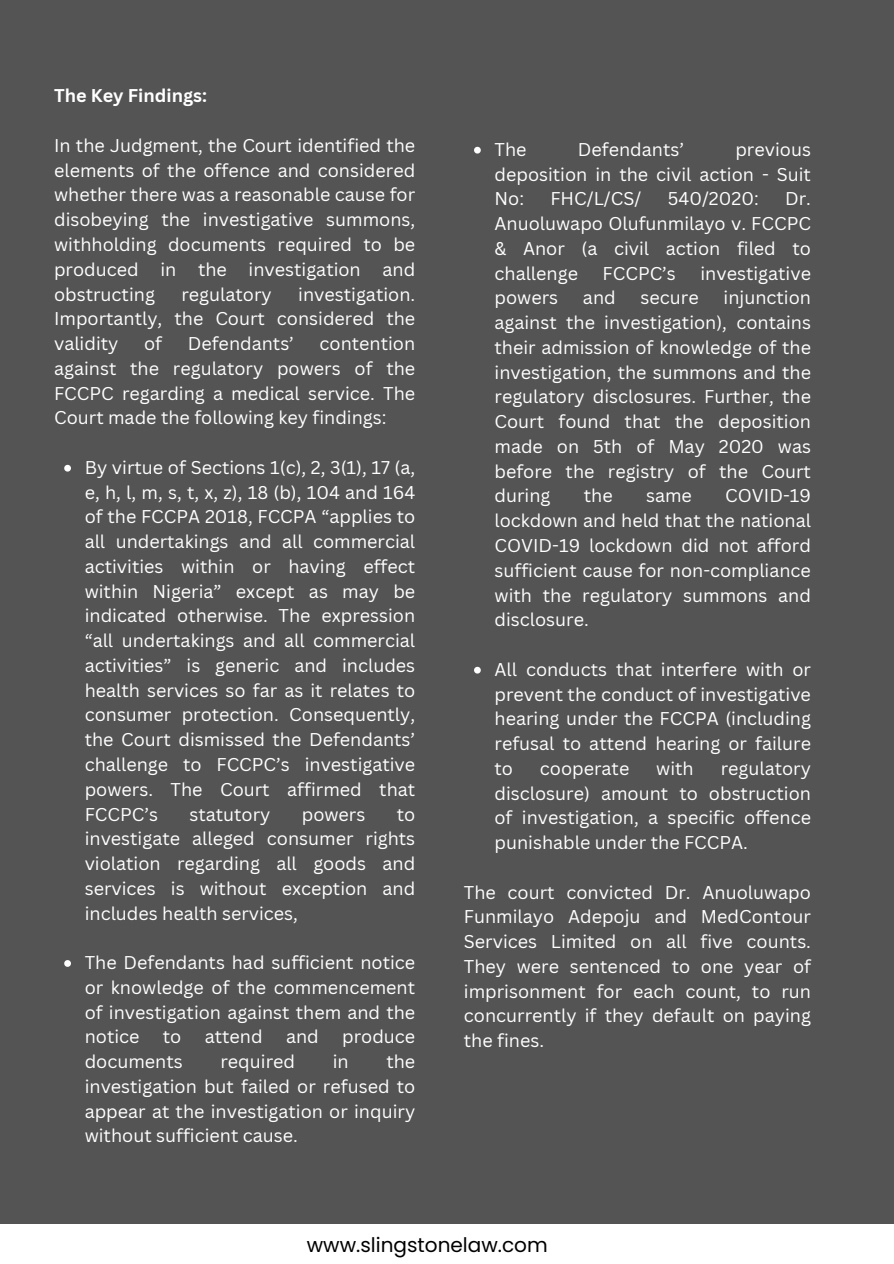
<style>
.page{position:relative;width:894px;height:1264px;background:#fff}
.page>*{position:absolute;margin:0;border:0;box-sizing:border-box;transform-origin:0 0}
.t1{font:20.1px "Poppins";color:#000}
.t2{font:18px/24.8px "Canva Sans";color:#fff;text-align:justify}
.t3{font:700 18px "Canva Sans";color:#fff}
</style>
<div class="page">
<div style="left:0;top:0;width:893px;height:1263px;background:#545454"></div>
<div style="left:0;top:1223px;width:893px;height:40px;background:#fff"></div>
<svg style="left:64px;top:465px;width:7px;height:6px"></svg>
<svg style="left:64px;top:960px;width:7px;height:6px"></svg>
<svg style="left:474px;top:147px;width:6px;height:6px"></svg>
<svg style="left:474px;top:666px;width:6px;height:7px"></svg>
<p class="t3" style="left:54px;top:83px;width:154px">The Key Findings:</p>
<p class="t2" style="left:54px;top:133px;width:362px">In the Judgment, the Court identified the elements of the offence and considered whether there was a reasonable cause for disobeying the investigative summons, withholding documents required to be produced in the investigation and obstructing</p>
<p class="t2" style="left:54px;top:281px;width:362px;text-indent:244px">investigation.<br>Importantly, the Court considered the validity</p>
<p class="t2" style="left:181px;top:281px;width:92px">regulatory</p>
<p class="t2" style="left:144px;top:331px;width:20px">of</p>
<p class="t2" style="left:188px;top:331px;width:108px">Defendants’</p>
<p class="t2" style="left:54px;top:331px;width:362px;text-indent:265px">contention against the regulatory powers of the FCCPC regarding a medical service. The Court made the following key findings:</p>
<p class="t2" style="left:85px;top:454px;width:332px">By virtue of Sections 1(c), 2, 3(1), 17 (a, e, h, l, m, s, t, x, z), 18 (b), 104 and 164 of the FCCPA 2018, FCCPA “applies to all undertakings and all commercial activities within or having effect within Nigeria” except as may be indicated otherwise. The expression “all undertakings and all commercial activities” is generic and includes health services so far as it relates to consumer protection. Consequently, the Court dismissed the Defendants’ challenge to FCCPC’s investigative powers. The Court affirmed that FCCPC’s</p>
<p class="t2" style="left:85px;top:801px;width:332px;text-indent:312px">to investigate alleged consumer rights violation regarding all goods and services is without exception and includes health services,</p>
<p class="t2" style="left:85px;top:949px;width:332px">The Defendants had sufficient notice or knowledge of the commencement of investigation against them and the notice</p>
<p class="t2" style="left:189px;top:801px;width:82px">statutory</p>
<p class="t2" style="left:302px;top:801px;width:65px">powers</p>
<p class="t2" style="left:163px;top:1024px;width:20px">to</p>
<p class="t2" style="left:205px;top:1024px;width:59px">attend</p>
<p class="t2" style="left:286px;top:1024px;width:34px">and</p>
<p class="t2" style="left:342px;top:1024px;width:75px">produce</p>
<p class="t2" style="left:85px;top:1048px;width:100px">documents</p>
<p class="t2" style="left:220px;top:1048px;width:76px">required</p>
<p class="t2" style="left:333px;top:1048px;width:17px">in</p>
<p class="t2" style="left:85px;top:1048px;width:332px;text-indent:301px">the investigation but failed or refused to appear at the investigation or inquiry without sufficient cause.</p>
<p class="t2" style="left:494px;top:136px;width:33px">The</p>
<p class="t2" style="left:577px;top:136px;width:108px">Defendants’</p>
<p class="t2" style="left:494px;top:136px;width:318px;text-indent:241px">previous deposition in the civil action - Suit No:</p>
<p class="t2" style="left:550px;top:186px;width:92px">FHC/L/CS/</p>
<p class="t2" style="left:667px;top:186px;width:92px">540/2020:</p>
<p class="t2" style="left:494px;top:186px;width:318px;text-indent:290px">Dr.<br>Anuoluwapo Olufunmilayo v. FCCPC &amp; Anor (a civil action filed to challenge</p>
<p class="t2" style="left:602px;top:260px;width:75px">FCCPC’s</p>
<p class="t2" style="left:700px;top:260px;width:112px">investigative</p>
<p class="t2" style="left:494px;top:285px;width:318px;text-indent:229px">injunction against the investigation), contains their admission of knowledge of the investigation, the summons and the regulatory disclosures. Further, the Court found that the deposition made on 5th of May 2020 was before the registry of the Court during</p>
<p class="t2" style="left:494px;top:285px;width:65px">powers</p>
<p class="t2" style="left:583px;top:285px;width:34px">and</p>
<p class="t2" style="left:640px;top:285px;width:60px">secure</p>
<p class="t2" style="left:583px;top:483px;width:30px">the</p>
<p class="t2" style="left:646px;top:483px;width:47px">same</p>
<p class="t2" style="left:494px;top:483px;width:318px;text-indent:231px">COVID-19 lockdown and held that the national COVID-19 lockdown did not afford sufficient cause for non-compliance with the regulatory summons and disclosure.</p>
<p class="t2" style="left:494px;top:656px;width:318px">All conducts that interfere with or prevent the conduct of investigative hearing under the FCCPA (including refusal to attend hearing or failure to</p>
<p class="t2" style="left:494px;top:755px;width:318px;text-indent:226px">regulatory disclosure) amount to obstruction of investigation, a specific offence punishable under the FCCPA.</p>
<h1 class="t2" style="left:464px;top:879px;width:348px">The court convicted Dr. Anuoluwapo Funmilayo Adepoju and MedContour Services Limited on all five counts.<br>They were sentenced to one year of imprisonment for each count, to run concurrently if they default on paying the fines.</h1>
<p class="t2" style="left:539px;top:755px;width:91px">cooperate</p>
<p class="t2" style="left:656px;top:755px;width:39px">with</p>
<h2 class="t1" style="left:307px;top:1230px;width:242px">www.slingstonelaw.com</h2>
</div>
